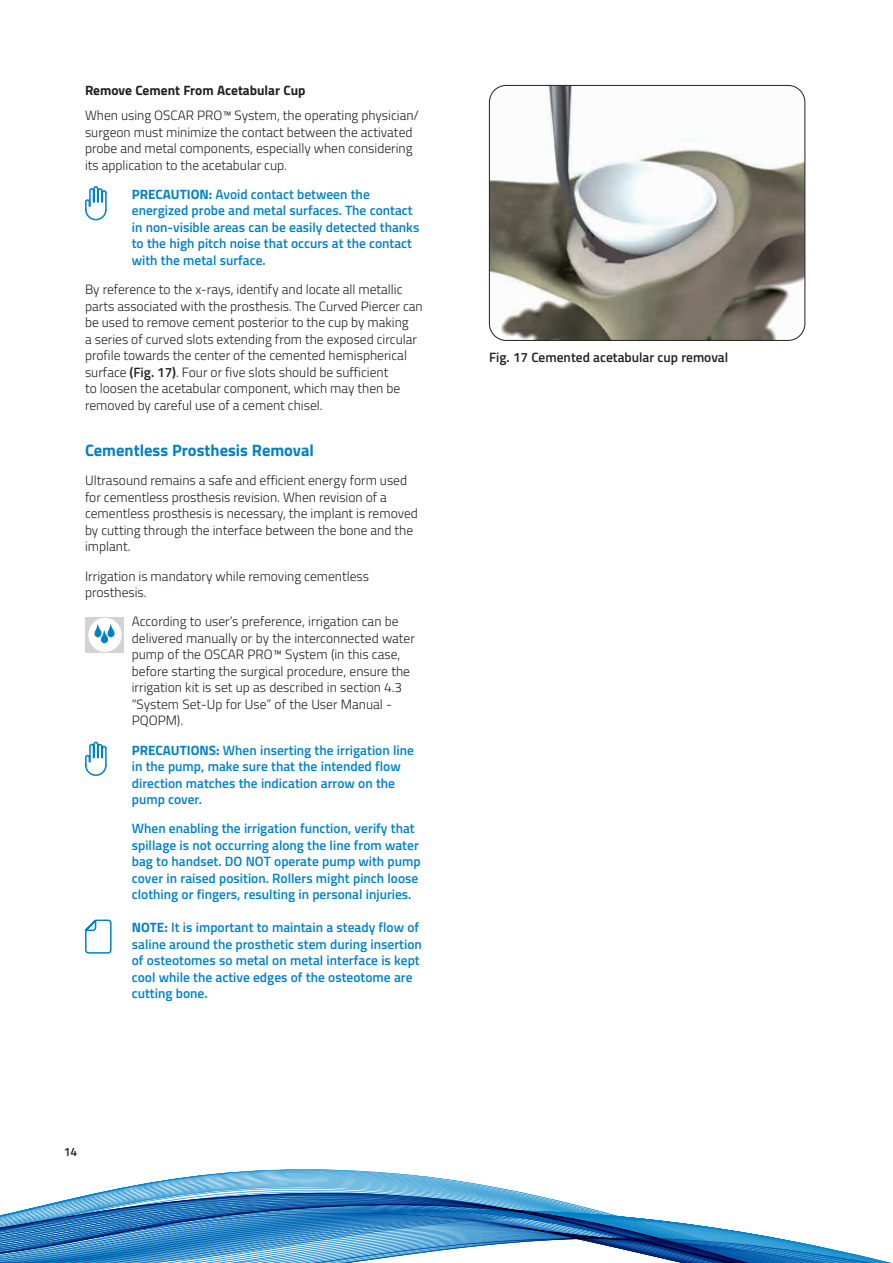
<style>
.page{position:relative;width:893px;height:1263px;background:#fff}
.page>*{position:absolute;margin:0;border:0;box-sizing:border-box;transform-origin:0 0}
.t1{font:700 16.5px "Titillium";color:#0081c7}
.t2{font:300 13.5px/16.5px "Titillium";color:#231f20}
.t3{font:600 13.5px/16.5px "Titillium";color:#0081c7}
.t4{font:600 13.5px "Titillium";color:#231f20}
.t5{font:700 13.5px "Titillium";color:#231f20}
.t6{font:600 12px "Titillium";color:#231f20}
.s1{font-weight:700}
.s2{font-weight:600}
</style>
<div class="page">
<svg style="left:85px;top:186px;width:22px;height:35px"></svg>
<div style="left:85px;top:617px;width:39px;height:35px;background:#d1d2d4"></div>
<div style="left:88px;top:618px;width:34px;height:34px;background:#fff;border-radius:50%"></div>
<svg style="left:94px;top:625px;width:21px;height:18px"></svg>
<svg style="left:85px;top:741px;width:22px;height:35px"></svg>
<svg style="left:85px;top:919px;width:27px;height:35px"></svg>
<img style="left:489px;top:85px;width:316px;height:255px">
<div style="left:489px;top:85px;width:316px;height:256px;border:1px solid #231f20;border-radius:17px"></div>
<svg style="left:0;top:1169px;width:892px;height:94px"></svg>
<p class="t5" style="left:85px;top:80px;width:222px">Remove Cement From Acetabular Cup</p>
<p class="t2" style="left:85px;top:107px;width:335px">When using OSCAR PRO™ System, the operating physician/ surgeon must minimize the contact between the activated probe and metal components, especially when considering its application to the acetabular cup.</p>
<p class="t3" style="left:132px;top:185px;width:289px"><span class="s1">PRECAUTION:</span> Avoid contact between the energized probe and metal surfaces. The contact in non-visible areas can be easily detected thanks to the high pitch noise that occurs at the contact with the metal surface.</p>
<p class="t2" style="left:85px;top:281px;width:339px">By reference to the x-rays, identify and locate all metallic parts associated with the prosthesis. The Curved Piercer can be used to remove cement posterior to the cup by making<br>a series of curved slots extending from the exposed circular profile towards the center of the cemented hemispherical surface <span class="s2">(Fig. 17)</span>. Four or five slots should be sufficient<br>to loosen the acetabular component, which may then be removed by careful use of a cement chisel.</p>
<p class="t1" style="left:85px;top:438px;width:230px">Cementless Prosthesis Removal</p>
<p class="t2" style="left:85px;top:472px;width:334px">Ultrasound remains a safe and efficient energy form used for cementless prosthesis revision. When revision of a cementless prosthesis is necessary, the implant is removed by cutting through the interface between the bone and the implant.</p>
<p class="t2" style="left:85px;top:567px;width:285px">Irrigation is mandatory while removing cementless prosthesis.</p>
<p class="t2" style="left:132px;top:613px;width:285px">According to user’s preference, irrigation can be delivered manually or by the interconnected water pump of the OSCAR PRO™ System (in this case, before starting the surgical procedure, ensure the irrigation kit is set up as described in section 4.3 “System Set-Up for Use” of the User Manual - PQOPM).</p>
<p class="t3" style="left:132px;top:741px;width:284px"><span class="s1">PRECAUTIONS:</span> When inserting the irrigation line in the pump, make sure that the intended flow direction matches the indication arrow on the pump cover.</p>
<p class="t3" style="left:132px;top:820px;width:290px">When enabling the irrigation function, verify that spillage is not occurring along the line from water bag to handset. DO NOT operate pump with pump cover in raised position. Rollers might pinch loose clothing or fingers, resulting in personal injuries.</p>
<p class="t3" style="left:132px;top:919px;width:292px"><span class="s1">NOTE:</span> It is important to maintain a steady flow of saline around the prosthetic stem during insertion of osteotomes so metal on metal interface is kept cool while the active edges of the osteotome are cutting bone.</p>
<p class="t6" style="left:64px;top:1143px;width:15px">14</p>
<p class="t4" style="left:489px;top:347px;width:241px">Fig. 17 Cemented acetabular cup removal</p>
</div>
